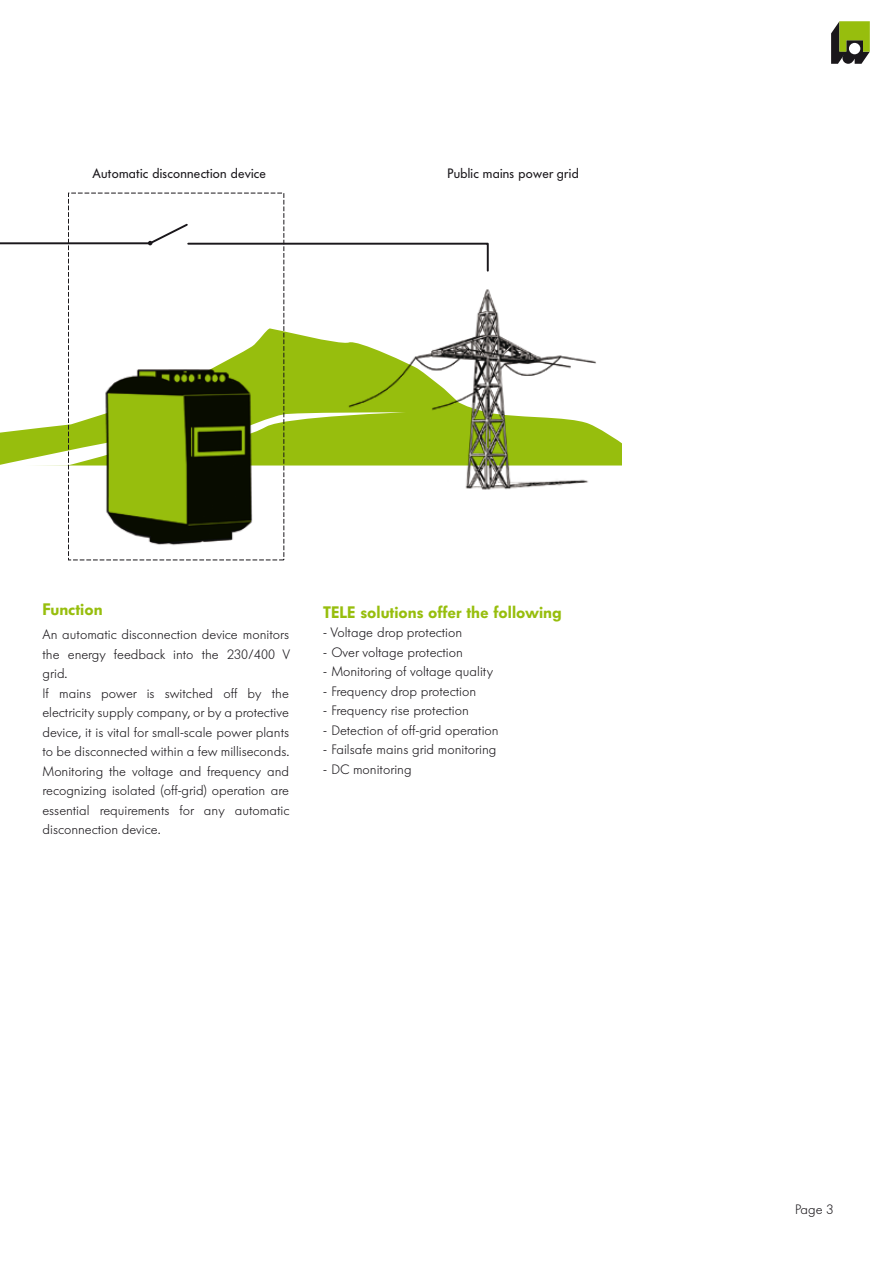
<style>
.page{position:relative;width:893px;height:1263px;background:#fff}
.page>*{position:absolute;margin:0;border:0;box-sizing:border-box;transform-origin:0 0}
.t1{font:600 16.5px "Futura Serie BQ";color:#97be0d}
.t2{font:300 13.5px/19.5px "Futura Serie BQ";color:#1a171b}
.t3{font:13.5px "Futura Serie BQ";letter-spacing:.02em;color:#1a171b}
</style>
<div class="page">
<svg style="left:284px;top:300px;width:337px;height:166px"></svg>
<img style="left:338px;top:289px;width:261px;height:201px">
<svg style="left:0;top:371px;width:406px;height:119px"></svg>
<img style="left:60px;top:328px;width:236px;height:233px">
<svg style="left:0;top:222px;width:489px;height:58px"></svg>
<svg style="left:831px;top:21px;width:39px;height:43px;background:#6e7f2f"></svg>
<div style="left:849px;top:43px;width:11px;height:11px;background:#fff;border-radius:50%"></div>
<p class="t3" style="left:92px;top:165px;width:175px">Automatic disconnection device</p>
<p class="t3" style="left:448px;top:165px;width:133px">Public mains power grid</p>
<p class="t1" style="left:43px;top:600px;width:62px">Function</p>
<p class="t2" style="left:43px;top:625px;width:249px">An automatic disconnection device monitors the energy feedback into the 230/400 V grid.<br>If mains power is switched off by the electricity supply company, or by a protective device, it is vital for small-scale power plants to be disconnected within a few milliseconds.<br>Monitoring the voltage and frequency and recognizing isolated (off-grid) operation are essential requirements for any automatic disconnection device.</p>
<p class="t1" style="left:323px;top:602px;width:240px">TELE solutions offer the following</p>
<p class="t2" style="left:323px;top:623px;width:141px">- Voltage drop protection</p>
<p class="t2" style="left:323px;top:642px;width:141px">- Over voltage protection</p>
<p class="t2" style="left:323px;top:662px;width:171px">- Monitoring of voltage quality</p>
<p class="t2" style="left:323px;top:681px;width:154px">- Frequency drop protection</p>
<p class="t2" style="left:323px;top:701px;width:147px">- Frequency rise protection</p>
<p class="t2" style="left:323px;top:720px;width:177px">- Detection of off-grid operation</p>
<p class="t2" style="left:323px;top:740px;width:175px">- Failsafe mains grid monitoring</p>
<p class="t2" style="left:323px;top:759px;width:90px">- DC monitoring</p>
<p class="t2" style="left:795px;top:1199px;width:40px">Page 3</p>
</div>
